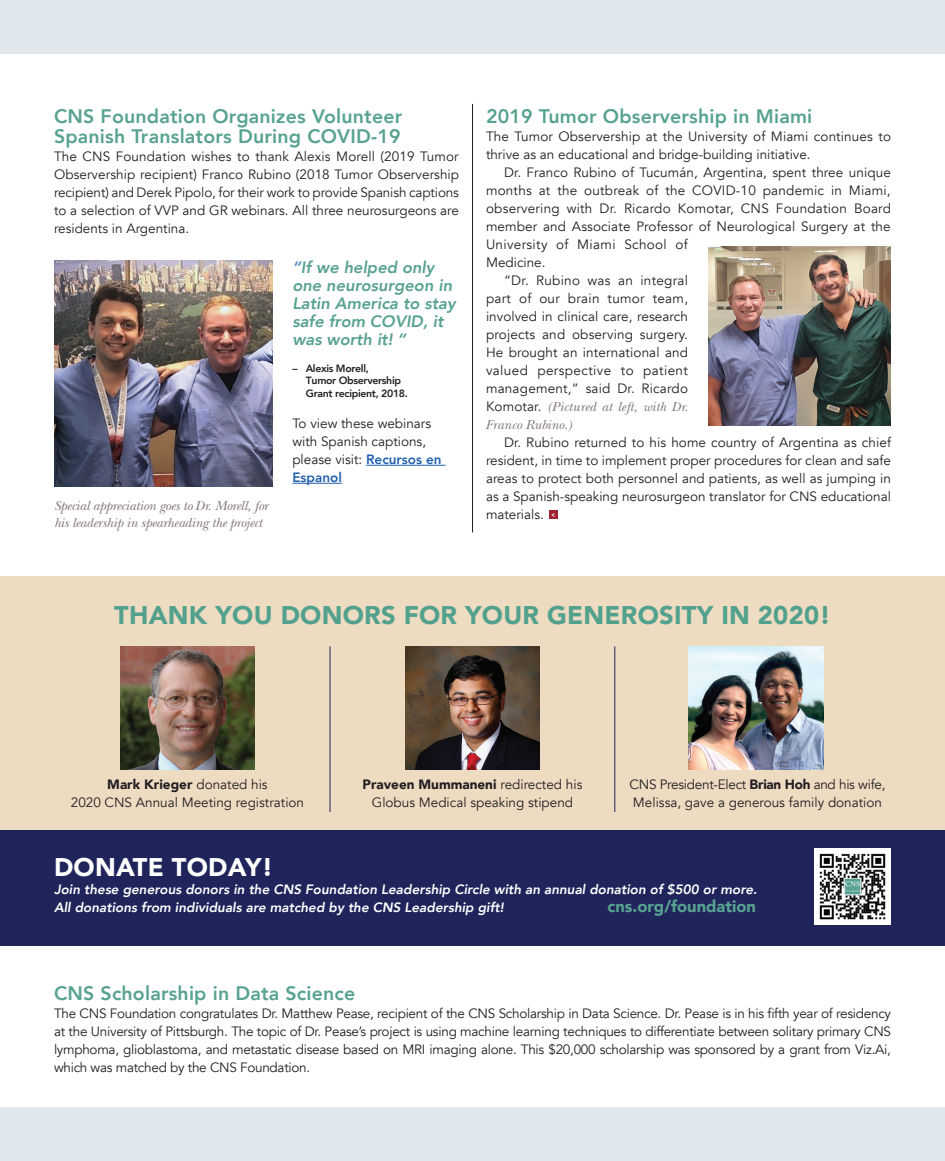
<style>
.page{position:relative;width:945px;height:1161px;background:#fff}
.page>*{position:absolute;margin:0;border:0;box-sizing:border-box;transform-origin:0 0}
.N_S1{font:900 25.5px "Avenir";letter-spacing:.01em;color:#52a18c}
.N_S1-2{font:900 25.5px "Avenir";letter-spacing:.01em;color:#fff}
.N_S1-3{font:800 19.5px/19.5px "Avenir";letter-spacing:.01em;color:#58a291}
.N_B2{font:italic 800 16.5px/18px "Avenir";color:#58a291}
.N_B2-2{font:900 16.5px "Avenir";color:#58a291}
.N_B2-3{font:13.5px/18px "Avenir";color:#231f20;text-align:justify}
.N_B1{font:13.5px/18px "Avenir";color:#231f20;text-align:justify}
.N_B2-4{font:italic 800 13.5px "Avenir";color:#fff}
.N_B2-5{font:italic 13.5px/16.5px "New Baskerville";letter-spacing:-.01em;color:#847776}
.name{font:800 10.5px/12.6px "Avenir";letter-spacing:-.03em;color:#231f20}
.t1{font:700 7.2px "Magda Clean";color:#fff;scale:1.3 1}
.s1{color:#588cc9}
.s2{font-weight:800;color:#2160ad}
.s3{font-family:"New Baskerville";font-style:italic;color:#847776}
.s4{font-weight:900}
</style>
<div class="page">
<div style="left:0;top:576px;width:945px;height:369px;background:#eddbc2"></div>
<div style="left:0;top:0;width:945px;height:54px;background:#e1e8ed"></div>
<div style="left:0;top:1107px;width:945px;height:54px;background:#e1e8ed"></div>
<hr style="left:366px;top:465px;width:80px;height:1px;background:#2160ad">
<hr style="left:292px;top:483px;width:50px;height:1px;background:#2160ad">
<div style="left:549px;top:510px;width:9px;height:9px;background:#9d2130"></div>
<img style="left:708px;top:247px;width:183px;height:178px">
<img style="left:54px;top:260px;width:218px;height:227px">
<hr style="left:472px;top:104px;width:1px;height:428px;background:#231f20">
<div style="left:0;top:830px;width:945px;height:115px;background:#1f255a"></div>
<img style="left:120px;top:646px;width:135px;height:124px">
<img style="left:405px;top:646px;width:135px;height:124px">
<img style="left:688px;top:646px;width:136px;height:124px">
<hr style="left:330px;top:646px;width:1px;height:166px;background:#1f255a">
<hr style="left:615px;top:646px;width:1px;height:166px;background:#1f255a">
<img style="left:814px;top:848px;width:77px;height:77px">
<p class="N_S1-3" style="left:54px;top:107px;width:350px">CNS Foundation Organizes Volunteer<br>Spanish Translators During COVID-19</p>
<p class="N_B2-3" style="left:54px;top:148px;width:407px">The CNS Foundation wishes to thank Alexis Morell (2019 Tumor Observership recipient) Franco Rubino (2018 Tumor Observership recipient) and Derek Pipolo, for their work to provide Spanish captions to a selection of VVP and GR webinars. All three neurosurgeons are residents in Argentina.</p>
<p class="N_B2" style="left:292px;top:259px;width:165px"><span class="s1">“</span>If we helped only one neurosurgeon in<br>Latin America to stay safe from COVID, it was worth it! “</p>
<p class="name" style="left:306px;top:362px;width:104px;text-indent:-14px">– Alexis Morell,<br>Tumor Observership<br>Grant recipient, 2018.</p>
<p class="N_B2-3" style="left:292px;top:415px;width:151px;text-align:left">To view these webinars with Spanish captions, please visit: <span class="s2">Recursos en<br>Espanol</span></p>
<p class="N_B2-5" style="left:54px;top:498px;width:216px">Special appreciation goes to Dr. Morell, for his leadership in spearheading the project</p>
<p class="N_S1-3" style="left:486px;top:107px;width:328px">2019 Tumor Observership in Miami</p>
<p class="N_B1" style="left:486px;top:128px;width:407px">The Tumor Observership at the University of Miami continues to thrive as an educational and bridge-building initiative.</p>
<p class="N_B2-3" style="left:486px;top:164px;width:407px;text-align:left;text-indent:18px">Dr. Franco Rubino of Tucumán, Argentina, spent three unique months at the outbreak of the COVID-10 pandemic in Miami, observering with Dr. Ricardo Komotar, CNS Foundation Board member and Associate Professor of Neurological Surgery at the University of Miami School of<br>Medicine.</p>
<p class="N_B2-3" style="left:486px;top:272px;width:204px;text-indent:18px">“Dr. Rubino was an integral part of our brain tumor team, involved in clinical care, research projects and observing surgery.<br>He brought an international and valued perspective to patient management,” said Dr. Ricardo Komotar. <span class="s3">(Pictured at left, with Dr.<br>Franco Rubino.)</span></p>
<p class="N_B2-3" style="left:486px;top:434px;width:407px;text-indent:18px">Dr. Rubino returned to his home country of Argentina as chief resident, in time to implement proper procedures for clean and safe areas to protect both personnel and patients, as well as jumping in as a Spanish-speaking neurosurgeon translator for CNS educational materials.</p>
<p class="t1" style="left:552px;top:511px;width:4px">&lt;</p>
<p class="N_S1" style="left:114px;top:593px;width:718px">THANK YOU DONORS FOR YOUR GENEROSITY IN 2020!</p>
<p class="N_B2-3" style="left:71px;top:776px;width:235px;text-align:center"><span class="s4">Mark Krieger</span> donated his<br>2020 CNS Annual Meeting registration</p>
<p class="N_B2-3" style="left:363px;top:776px;width:221px;text-align:center"><span class="s4">Praveen Mummaneni</span> redirected his<br>Globus Medical speaking stipend</p>
<p class="N_B2-3" style="left:630px;top:776px;width:257px">CNS President-Elect <span class="s4">Brian Hoh</span> and his wife,<br>Melissa, gave a generous family donation</p>
<p class="N_S1-2" style="left:54px;top:845px;width:221px">DONATE TODAY!</p>
<p class="N_B2-4" style="left:54px;top:881px;width:705px">Join these generous donors in the CNS Foundation Leadership Circle with an annual donation of $500 or more.</p>
<p class="N_B2-4" style="left:54px;top:899px;width:451px">All donations from individuals are matched by the CNS Leadership gift!</p>
<p class="N_B2-2" style="left:608px;top:892px;width:150px">cns.org/foundation</p>
<p class="N_S1-3" style="left:54px;top:983px;width:303px">CNS Scholarship in Data Science</p>
<p class="N_B1" style="left:54px;top:1004px;width:839px">The CNS Foundation congratulates Dr. Matthew Pease, recipient of the CNS Scholarship in Data Science. Dr. Pease is in his fifth year of residency at the University of Pittsburgh. The topic of Dr. Pease’s project is using machine learning techniques to differentiate between solitary primary CNS lymphoma, glioblastoma, and metastatic disease based on MRI imaging alone. This $20,000 scholarship was sponsored by a grant from Viz.Ai, which was matched by the CNS Foundation.</p>
</div>
